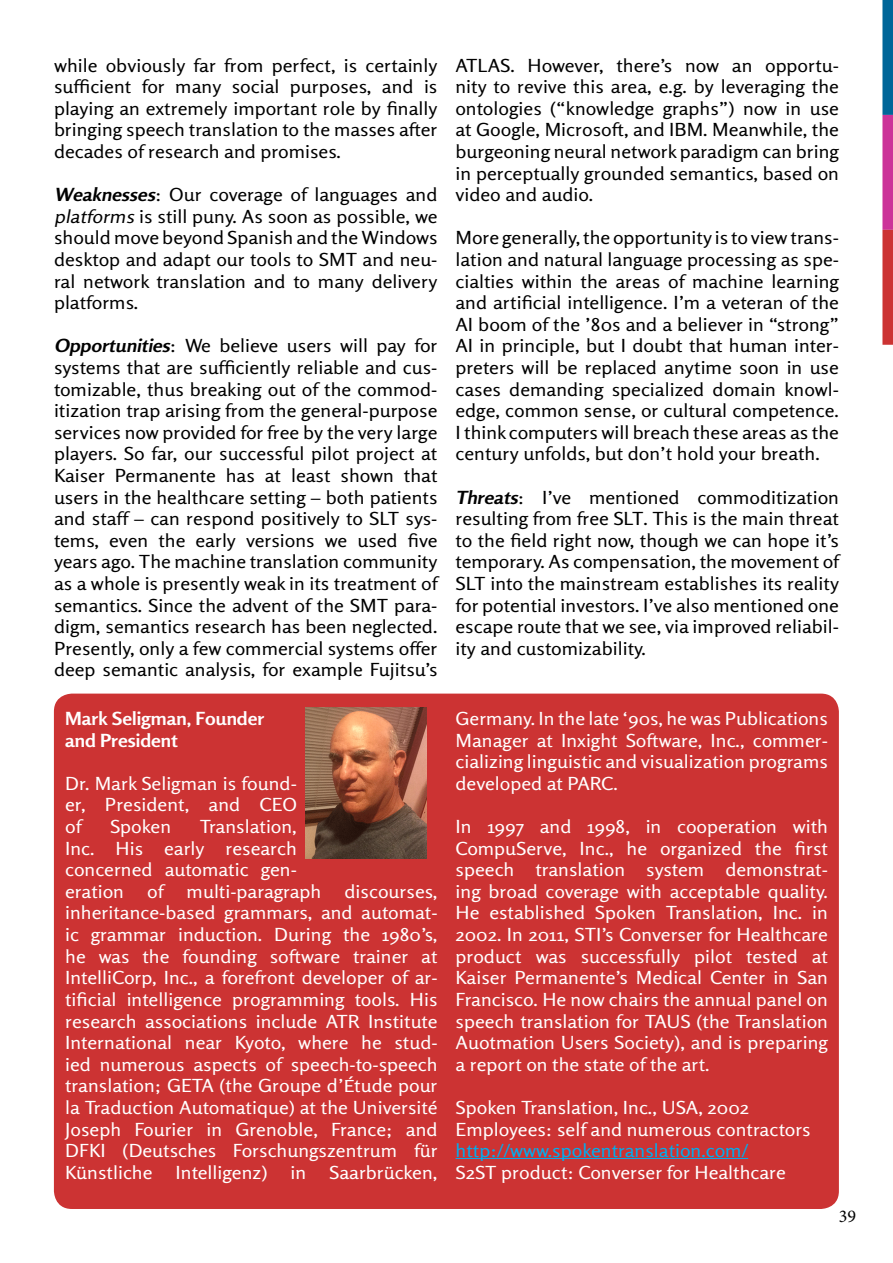
<style>
.page{position:relative;width:893px;height:1263px;background:#fff}
.page>*{position:absolute;margin:0;border:0;box-sizing:border-box;transform-origin:0 0}
.t1{font:18px/21.6px "Rosario";color:#000;text-align:justify;scale:1.1 1}
.t2{font:18px/21.6px "Rosario";color:#fff;text-align:justify;scale:1.1 1}
.t3{font:18px "Rosario";color:#00aeef;scale:1.1 1}
.t4{font:700 18px/21.6px "Rosario";color:#fff;scale:1.1 1}
.t5{font:18px "Minion Pro";color:#000}
.s1{font-weight:700;font-style:italic}
.s2{font-style:italic}
</style>
<div class="page">
<div style="left:882px;top:0;width:11px;height:115px;background:#069"></div>
<div style="left:882px;top:115px;width:11px;height:115px;background:#c39"></div>
<div style="left:882px;top:230px;width:11px;height:115px;background:#c33"></div>
<div style="left:54px;top:694px;width:785px;height:515px;background:#c33;border-radius:18px"></div>
<hr style="left:456px;top:1158px;width:292px;height:1px;background:#00aeef">
<img style="left:305px;top:707px;width:121px;height:152px">
<p class="t1" style="left:54px;top:54px;width:350px">while obviously far from perfect, is certainly sufficient for many social purposes, and is playing an extremely important role by finally bringing speech translation to the masses after decades of research and promises.</p>
<p class="t1" style="left:54px;top:184px;width:350px"><span class="s1">Weaknesses</span>: Our coverage of languages and <span class="s2">platforms</span> is still puny. As soon as possible, we should move beyond Spanish and the Windows desktop and adapt our tools to SMT and neu&shy;ral network translation and to many delivery platforms.</p>
<p class="t1" style="left:54px;top:335px;width:350px"><span class="s1">Opportunities</span>: We believe users will pay for systems that are sufficiently reliable and cus&shy;tomizable, thus breaking out of the commod&shy;itization trap arising from the general-purpose services now provided for free by the very large players. So far, our successful pilot project at Kaiser Permanente has at least shown that users in the healthcare setting – both patients and staff – can respond positively to SLT sys&shy;tems, even the early versions we used five years ago. The machine translation community as a whole is presently weak in its treatment of semantics. Since the advent of the SMT para&shy;digm, semantics research has been neglected.<br>Presently, only a few commercial systems offer deep semantic analysis, for example Fujitsu’s</p>
<p class="t4" style="left:65px;top:708px;width:183px">Mark Seligman, Founder and President</p>
<p class="t2" style="left:65px;top:773px;width:212px">Dr. Mark Seligman is found&shy;er, President, and CEO of</p>
<p class="t2" style="left:65px;top:816px;width:212px;text-indent:135px">Translation, Inc. His early research concerned automatic gen&shy;eration</p>
<p class="t2" style="left:110px;top:816px;width:57px">Spoken</p>
<p class="t2" style="left:147px;top:881px;width:16px">of</p>
<p class="t2" style="left:187px;top:881px;width:124px">multi-paragraph</p>
<p class="t2" style="left:65px;top:881px;width:340px;text-indent:279px">discourses, inheritance-based grammars, and automat&shy;ic grammar induction. During the 1980’s, he was the founding software trainer at IntelliCorp, Inc., a forefront developer of ar&shy;tificial intelligence programming tools. His research associations include ATR Institute International near Kyoto, where he stud&shy;ied numerous aspects of speech-to-speech translation; GETA (the Groupe d’Étude pour la Traduction Automatique) at the Université Joseph Fourier in Grenoble, France; and DFKI (Deutsches Forschungszentrum für Künstliche</p>
<p class="t2" style="left:176px;top:1161px;width:85px">Intelligenz)</p>
<p class="t2" style="left:290px;top:1161px;width:16px">in</p>
<p class="t2" style="left:329px;top:1161px;width:100px">Saarbrücken,</p>
<p class="t1" style="left:455px;top:54px;width:350px">ATLAS. However, there’s now an opportu&shy;nity to revive this area, e.g. by leveraging the ontologies (“knowledge graphs”) now in use at Google, Microsoft, and IBM. Meanwhile, the burgeoning neural network paradigm can bring in perceptually grounded semantics, based on video and audio.</p>
<p class="t1" style="left:455px;top:227px;width:350px">More generally, the opportunity is to view trans&shy;lation and natural language processing as spe&shy;cialties within the areas of machine learning and artificial intelligence. I’m a veteran of the AI boom of the ’80s and a believer in “strong” AI in principle, but I doubt that human inter&shy;preters will be replaced anytime soon in use cases demanding specialized domain knowl&shy;edge, common sense, or cultural competence.<br>I think computers will breach these areas as the century unfolds, but don’t hold your breath.</p>
<p class="t1" style="left:455px;top:486px;width:350px"><span class="s1">Threats</span>: I’ve mentioned commoditization resulting from free SLT. This is the main threat to the field right now, though we can hope it’s temporary. As compensation, the movement of SLT into the mainstream establishes its reality for potential investors. I’ve also mentioned one escape route that we see, via improved reliabil&shy;ity and customizability.</p>
<p class="t2" style="left:456px;top:708px;width:340px">Germany. In the late ‘90s, he was Publications Manager at Inxight Software, Inc., commer&shy;cializing linguistic and visualization programs developed at PARC.</p>
<p class="t2" style="left:456px;top:816px;width:340px">In 1997 and 1998, in cooperation with CompuServe, Inc., he organized the first speech translation system demonstrat&shy;ing broad coverage with acceptable quality.<br>He established Spoken Translation, Inc. in 2002. In 2011, STI’s Converser for Healthcare product was successfully pilot tested at Kaiser Permanente’s Medical Center in San Francisco. He now chairs the annual panel on speech translation for TAUS (the Translation Auotmation Users Society), and is preparing a report on the state of the art.</p>
<p class="t2" style="left:456px;top:1097px;width:324px">Spoken Translation, Inc., USA, 2002<br>Employees: self and numerous contractors</p>
<p class="t3" style="left:456px;top:1140px;width:267px">http://www.spokentranslation.com/</p>
<p class="t2" style="left:456px;top:1161px;width:302px">S2ST product: Converser for Healthcare</p>
<p class="t5" style="left:839px;top:1204px;width:19px">39</p>
</div>
